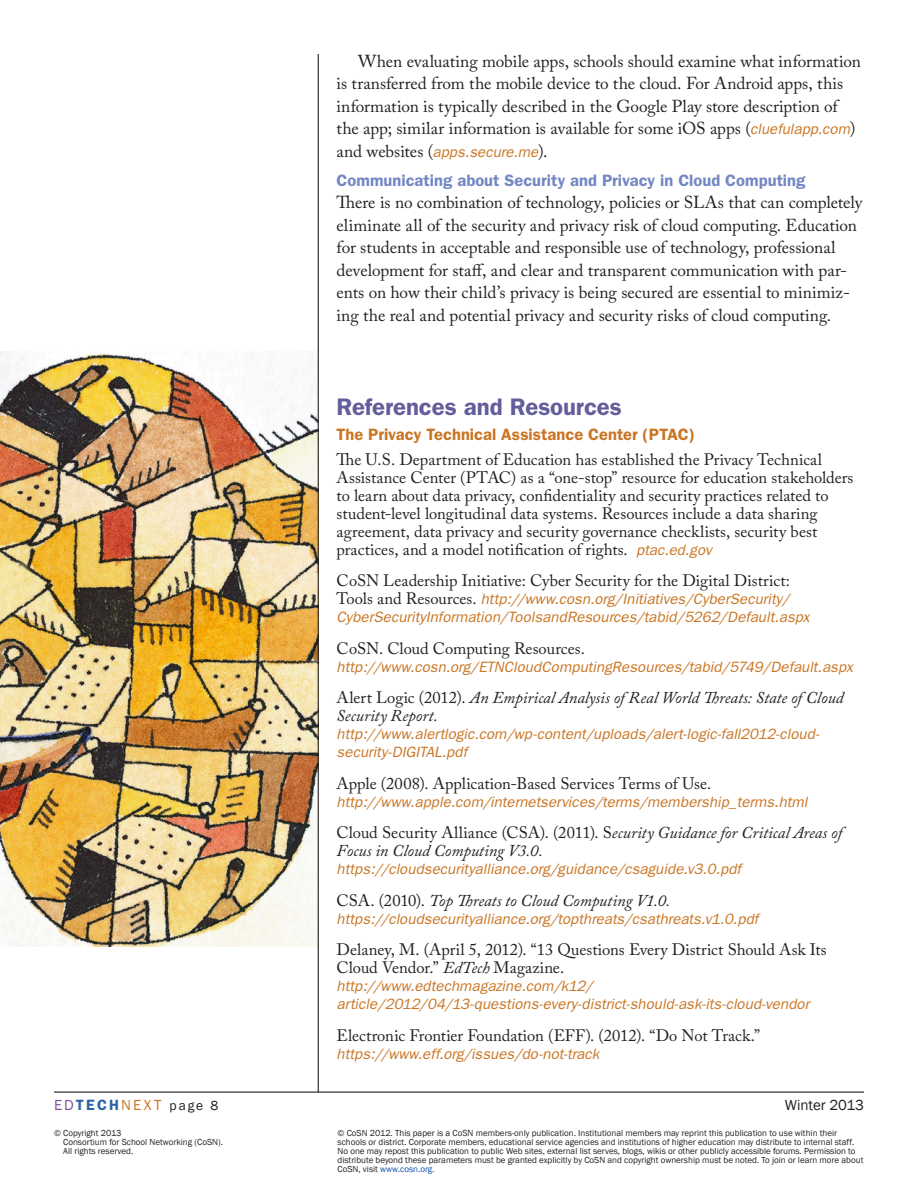
<style>
.page{position:relative;width:918px;height:1188px;background:#fff}
.page>*{position:absolute;margin:0;border:0;box-sizing:border-box;transform-origin:0 0}
.t1{font:600 24px "Franklin Gothic";letter-spacing:-.005em;color:#635d9b}
.t2{font:17.25px/22.5px "Adobe Caslon Pro";letter-spacing:-.005em;color:#231f20}
.t3{font:16.5px/18px "Adobe Caslon Pro";color:#231f20}
.t4{font:italic 16.5px/18px "Adobe Caslon Pro";color:#231f20}
.t5{font:600 16.5px "Franklin Gothic";color:#7387c2}
.t6{font:600 16.5px "Franklin Gothic";color:#c97523}
.t7{font:italic 15px/18px "Franklin Gothic";letter-spacing:.005em;color:#c97523}
.t8{font:15px "Franklin Gothic";color:#231f20}
.t9{font:13.5px "Franklin Gothic";color:#231f20}
.t10{font:9px/9px "Franklin Gothic";color:#231f20}
.s1{font-family:"Franklin Gothic";font-style:italic;font-size:15px;color:#c97523}
.s2{font-family:"Adobe Caslon Pro";font-style:normal;font-size:16.5px;color:#231f20}
.s3{font-style:normal}
.s4{font-style:italic}
.s5{font-size:15px;color:#7d5298}
.s6{font-weight:600;font-size:15px;color:#2963a4}
.s7{font-size:15px;color:#c97523}
.s8{color:#0f50ac}
</style>
<div class="page">
<hr style="left:54px;top:1092px;width:810px;height:1px;background:#231f20">
<img style="left:0;top:351px;width:318px;height:595px">
<hr style="left:318px;top:54px;width:1px;height:1038px;background:#231f20">
<p class="t2" style="left:337px;top:49px;width:526px;text-indent:22px">When evaluating mobile apps, schools should examine what information is transferred from the mobile device to the cloud. For Android apps, this information is typically described in the Google Play store description of the app; similar information is available for some iOS apps (<span class="s1">cluefulapp.com</span>) and websites (<span class="s1">apps.secure.me</span>).</p>
<p class="t5" style="left:337px;top:171px;width:470px">Communicating about Security and Privacy in Cloud Computing</p>
<p class="t2" style="left:337px;top:191px;width:527px">There is no combination of technology, policies or SLAs that can completely eliminate all of the security and privacy risk of cloud computing. Education for students in acceptable and responsible use of technology, professional development for staff, and clear and transparent communication with par&shy;ents on how their child’s privacy is being secured are essential to minimiz&shy;ing the real and potential privacy and security risks of cloud computing.</p>
<h1 class="t1" style="left:337px;top:393px;width:287px">References and Resources</h1>
<p class="t6" style="left:337px;top:425px;width:360px">The Privacy Technical Assistance Center (PTAC)</p>
<p class="t3" style="left:337px;top:450px;width:518px">The U.S. Department of Education has established the Privacy Technical Assistance Center (PTAC) as a “one-stop” resource for education stakeholders to learn about data privacy, confidentiality and security practices related to student-level longitudinal data systems. Resources include a data sharing agreement, data privacy and security governance checklists, security best practices, and a model notification of rights. <span class="s1">ptac.ed.gov</span></p>
<p class="t3" style="left:337px;top:572px;width:455px">CoSN Leadership Initiative: Cyber Security for the Digital District:</p>
<p class="t7" style="left:337px;top:590px;width:474px"><span class="s2">Tools and Resources.</span> http://www.cosn.org/Initiatives/CyberSecurity/<br>CyberSecurityInformation/ToolsandResources/tabid/5262/Default.aspx</p>
<p class="t3" style="left:337px;top:639px;width:250px">CoSN. Cloud Computing Resources.</p>
<p class="t7" style="left:337px;top:658px;width:518px">http://www.cosn.org/ETNCloudComputingResources/tabid/5749/Default.aspx</p>
<p class="t4" style="left:337px;top:689px;width:509px"><span class="s3">Alert Logic (2012).</span> An Empirical Analysis of Real World Threats: State of Cloud<br>Security Report.</p>
<p class="t7" style="left:337px;top:725px;width:484px">http://www.alertlogic.com/wp-content/uploads/alert-logic-fall2012-cloud&shy;security-DIGITAL.pdf</p>
<p class="t3" style="left:337px;top:774px;width:376px">Apple (2008). Application-Based Services Terms of Use.</p>
<p class="t7" style="left:337px;top:793px;width:472px">http://www.apple.com/internetservices/terms/membership_terms.html</p>
<p class="t4" style="left:337px;top:824px;width:507px"><span class="s3">Cloud Security Alliance (CSA). (2011). S</span>ecurity Guidance for Critical Areas of<br>Focus in Cloud Computing V3.0.</p>
<p class="t7" style="left:337px;top:860px;width:406px">https://cloudsecurityalliance.org/guidance/csaguide.v3.0.pdf</p>
<p class="t4" style="left:337px;top:891px;width:335px"><span class="s3">CSA. (2010).</span> Top Threats to Cloud Computing V1.0.</p>
<p class="t7" style="left:337px;top:910px;width:423px">https://cloudsecurityalliance.org/topthreats/csathreats.v1.0.pdf</p>
<p class="t3" style="left:337px;top:941px;width:492px">Delaney, M. (April 5, 2012). “13 Questions Every District Should Ask Its<br>Cloud Vendor.” <span class="s4">EdTech</span> Magazine.</p>
<p class="t7" style="left:337px;top:977px;width:474px">http://www.edtechmagazine.com/k12/ article/2012/04/13-questions-every-district-should-ask-its-cloud-vendor</p>
<p class="t3" style="left:337px;top:1026px;width:425px">Electronic Frontier Foundation (EFF). (2012). “Do Not Track.”</p>
<p class="t7" style="left:337px;top:1045px;width:264px">https://www.eff.org/issues/do-not-track</p>
<p class="t9" style="left:54px;top:1097px;width:166px"><span class="s5">ED</span><span class="s6">TECH</span><span class="s7">NEXT</span> page 8</p>
<p class="t8" style="left:785px;top:1096px;width:81px">Winter 2013</p>
<p class="t10" style="left:63px;top:1128px;width:161px;text-indent:-9px">© Copyright 2013<br>Consortium for School Networking (CoSN).<br>All rights reserved.</p>
<p class="t10" style="left:338px;top:1128px;width:527px">© CoSN 2012. This paper is a CoSN members-only publication. Institutional members may reprint this publication to use within their schools or district. Corporate members, educational service agencies and institutions of higher education may distribute to internal staff.<br>No one may repost this publication to public Web sites, external list serves, blogs, wikis or other publicly accessible forums. Permission to distribute beyond these parameters must be granted explicitly by CoSN and copyright ownership must be noted. To join or learn more about CoSN, visit <span class="s8">www.cosn.org.</span></p>
</div>
